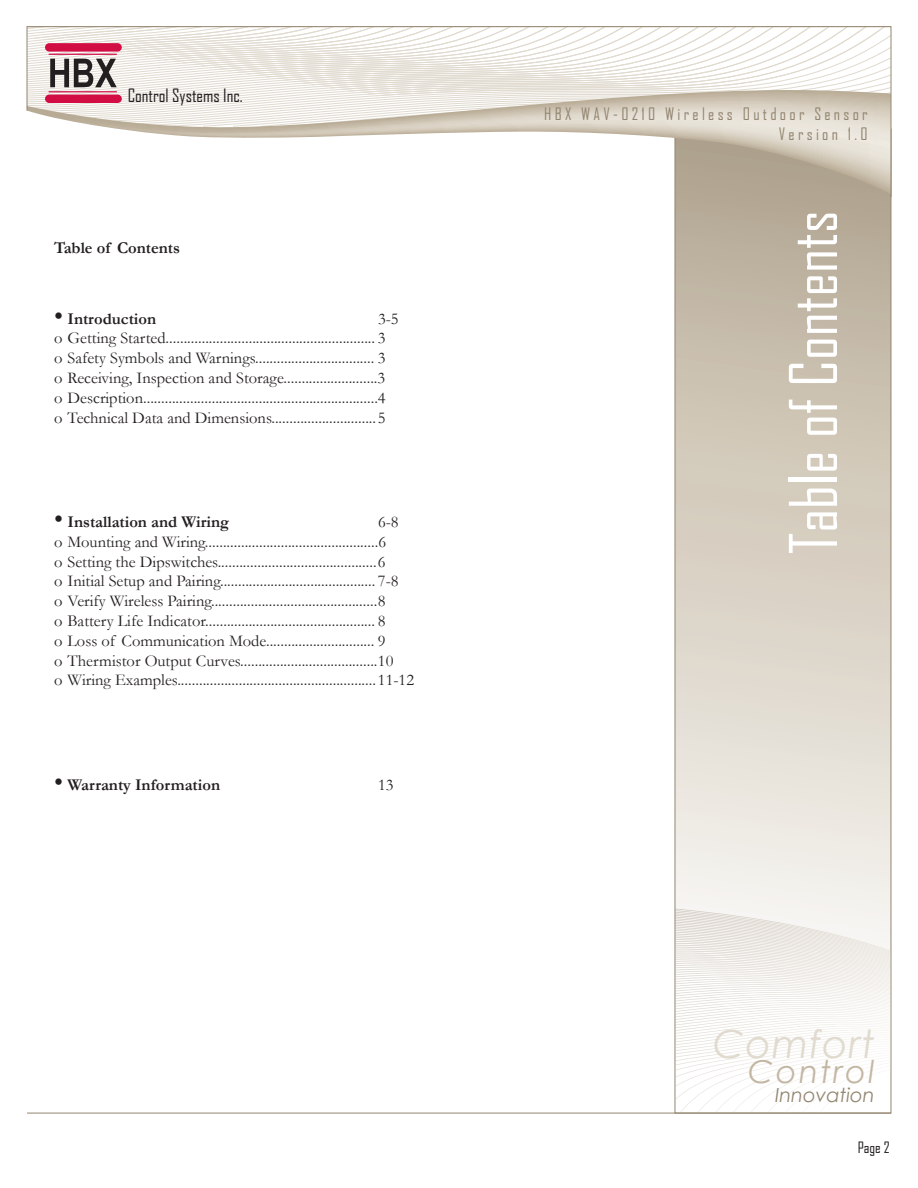
<style>
.page{position:relative;width:918px;height:1188px;background:#fff}
.page>*{position:absolute;margin:0;border:0;box-sizing:border-box;transform-origin:0 0}
.Section_-_Header{font:63px "Agency FB";color:#fff}
.t1{font:italic 38.85px "Century Gothic";letter-spacing:.025em;color:#e0dacf}
.t2{font:italic 31.5px "Century Gothic";letter-spacing:.075em;color:#c3b7a4}
.t3{font:italic 19.35px "Century Gothic";color:#938671}
.t4{font:17.7px "Agency FB";color:#231f20}
.t5{font:16.5px/19.8px "Garamond";color:#231f20}
.Heading_-_Internal{font:700 16.5px "Garamond";color:#231f20}
.t6{font:16.5px/19.8px "Agency FB";letter-spacing:.2em;color:#938671;text-align:right}
.t7{font:15px "Agency FB";color:#231f20}
.s1{font-weight:400;font-size:25.5px}
</style>
<div class="page">
<svg style="left:677px;top:197px;width:212px;height:712px;background:#d6cfc2"></svg>
<svg style="left:675px;top:909px;width:216px;height:204px"></svg>
<svg style="left:27px;top:26px;width:864px;height:171px"></svg>
<hr style="left:27px;top:1113px;width:864px;height:1px;background:#938671">
<p class="t4" style="left:128px;top:85px;width:117px">Control Systems Inc.</p>
<p class="Heading_-_Internal" style="left:54px;top:237px;width:128px">Table of Contents</p>
<p class="Heading_-_Internal" style="left:54px;top:307px;width:104px"><span class="s1">•</span> Introduction</p>
<p class="t5" style="left:54px;top:308px;width:346px;text-indent:324px">3-5 o Getting Started.......................................................... 3<br>o Safety Symbols and Warnings................................. 3<br>o Receiving, Inspection and Storage..........................3<br>o Description.................................................................4<br>o Technical Data and Dimensions.............................5</p>
<p class="Heading_-_Internal" style="left:54px;top:511px;width:177px"><span class="s1">•</span> Installation and Wiring</p>
<p class="t5" style="left:54px;top:511px;width:362px;text-indent:324px">6-8<br>o Mounting and Wiring................................................6<br>o Setting the Dipswitches............................................6<br>o Initial Setup and Pairing........................................... 7-8<br>o Verify Wireless Pairing..............................................8<br>o Battery Life Indicator............................................... 8<br>o Loss of Communication Mode.............................. 9<br>o Thermistor Output Curves......................................10<br>o Wiring Examples.......................................................11-12</p>
<p class="Heading_-_Internal" style="left:54px;top:773px;width:168px"><span class="s1">•</span> Warranty Information</p>
<p class="t5" style="left:378px;top:774px;width:17px">13</p>
<p class="t6" style="left:544px;top:104px;width:325px">HBX WAV-0210 Wireless Outdoor Sensor<br>Version 1.0</p>
<p class="Section_-_Header" style="left:775px;top:554px;width:345px;rotate:-90deg">Table of Contents</p>
<h2 class="t1" style="left:713px;top:1017px;width:163px">Comfort</h2>
<h3 class="t2" style="left:748px;top:1050px;width:128px">Control</h3>
<p class="t3" style="left:775px;top:1081px;width:101px">Innovation</p>
<p class="t7" style="left:858px;top:1138px;width:33px">Page 2</p>
</div>
